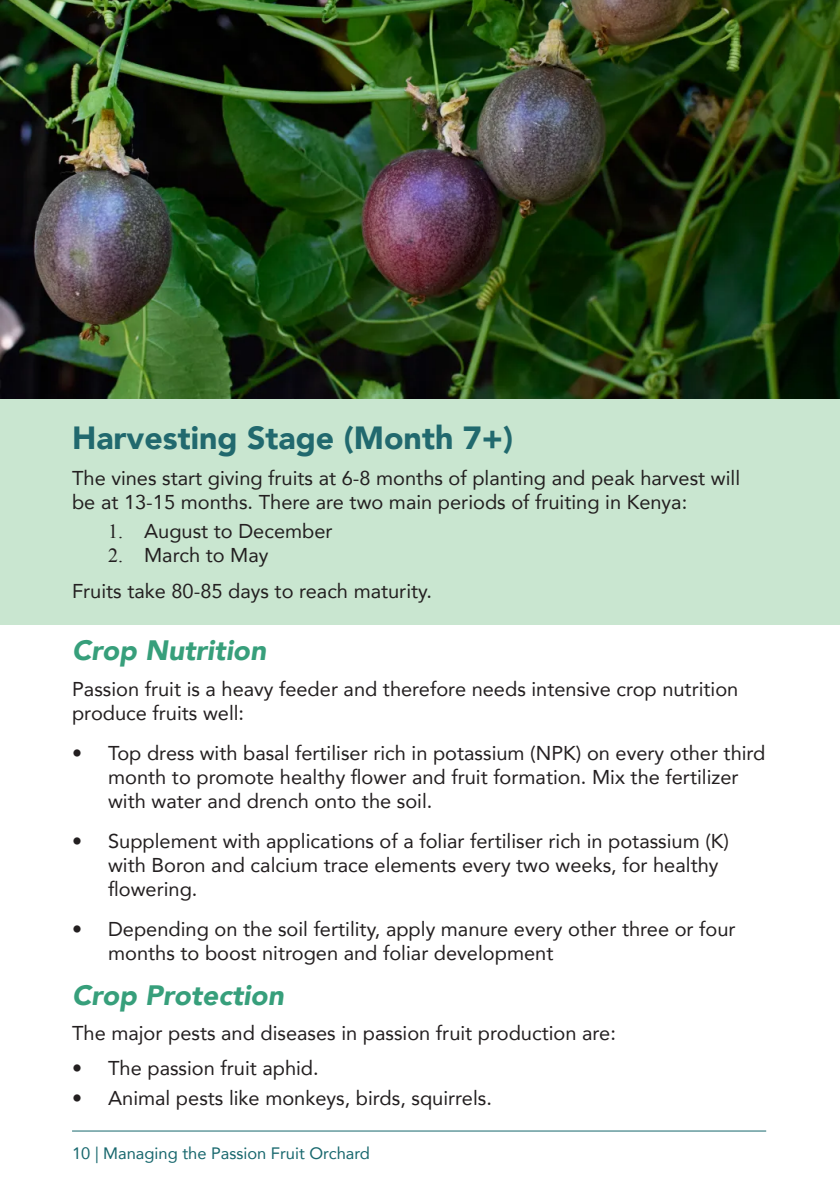
<style>
.page{position:relative;width:840px;height:1191px;background:#fff}
.page>*{position:absolute;margin:0;border:0;box-sizing:border-box;transform-origin:0 0}
.t1{font:900 32px "Avenir";color:#21696e}
.paragragh_style{font:italic 900 28px "Avenir";color:#379f7b}
.Normal1{font:20px/24px "Avenir";color:#231f20}
.t2{font:16.4px "Avenir";color:#17676d}
.s1{font-family:"Times New Roman"}
</style>
<div class="page">
<hr style="left:72px;top:1130px;width:693px;height:1px;background:#17676d">
<div style="left:0;top:398px;width:839px;height:227px;background:#c9e6d0"></div>
<img style="left:0;top:0;width:839px;height:398px">
<p class="t1" style="left:72px;top:410px;width:442px">Harvesting Stage (Month 7+)</p>
<p class="Normal1" style="left:72px;top:465px;width:669px">The vines start giving fruits at 6-8 months of planting and peak harvest will be at 13-15 months. There are two main periods of fruiting in Kenya:</p>
<p class="Normal1" style="left:108px;top:519px;width:226px"><span class="s1">1.</span> August to December</p>
<p class="Normal1" style="left:108px;top:543px;width:162px"><span class="s1">2.</span> March to May</p>
<p class="Normal1" style="left:72px;top:578px;width:361px">Fruits take 80-85 days to reach maturity.</p>
<p class="paragragh_style" style="left:72px;top:627px;width:195px">Crop Nutrition</p>
<p class="Normal1" style="left:72px;top:676px;width:667px">Passion fruit is a heavy feeder and therefore needs intensive crop nutrition produce fruits well:</p>
<p class="Normal1" style="left:108px;top:740px;width:658px;text-indent:-36px">• Top dress with basal fertiliser rich in potassium (NPK) on every other third month to promote healthy flower and fruit formation. Mix the fertilizer with water and drench onto the soil.</p>
<p class="Normal1" style="left:108px;top:828px;width:622px;text-indent:-36px">• Supplement with applications of a foliar fertiliser rich in potassium (K) with Boron and calcium trace elements every two weeks, for healthy flowering.</p>
<p class="Normal1" style="left:108px;top:916px;width:628px;text-indent:-36px">• Depending on the soil fertility, apply manure every other three or four months to boost nitrogen and foliar development</p>
<p class="paragragh_style" style="left:72px;top:971px;width:213px">Crop Protection</p>
<p class="Normal1" style="left:72px;top:1020px;width:545px">The major pests and diseases in passion fruit production are:</p>
<p class="Normal1" style="left:72px;top:1055px;width:248px">• The passion fruit aphid.</p>
<p class="Normal1" style="left:72px;top:1085px;width:421px">• Animal pests like monkeys, birds, squirrels.</p>
<p class="t2" style="left:72px;top:1140px;width:299px">10 | Managing the Passion Fruit Orchard</p>
</div>
